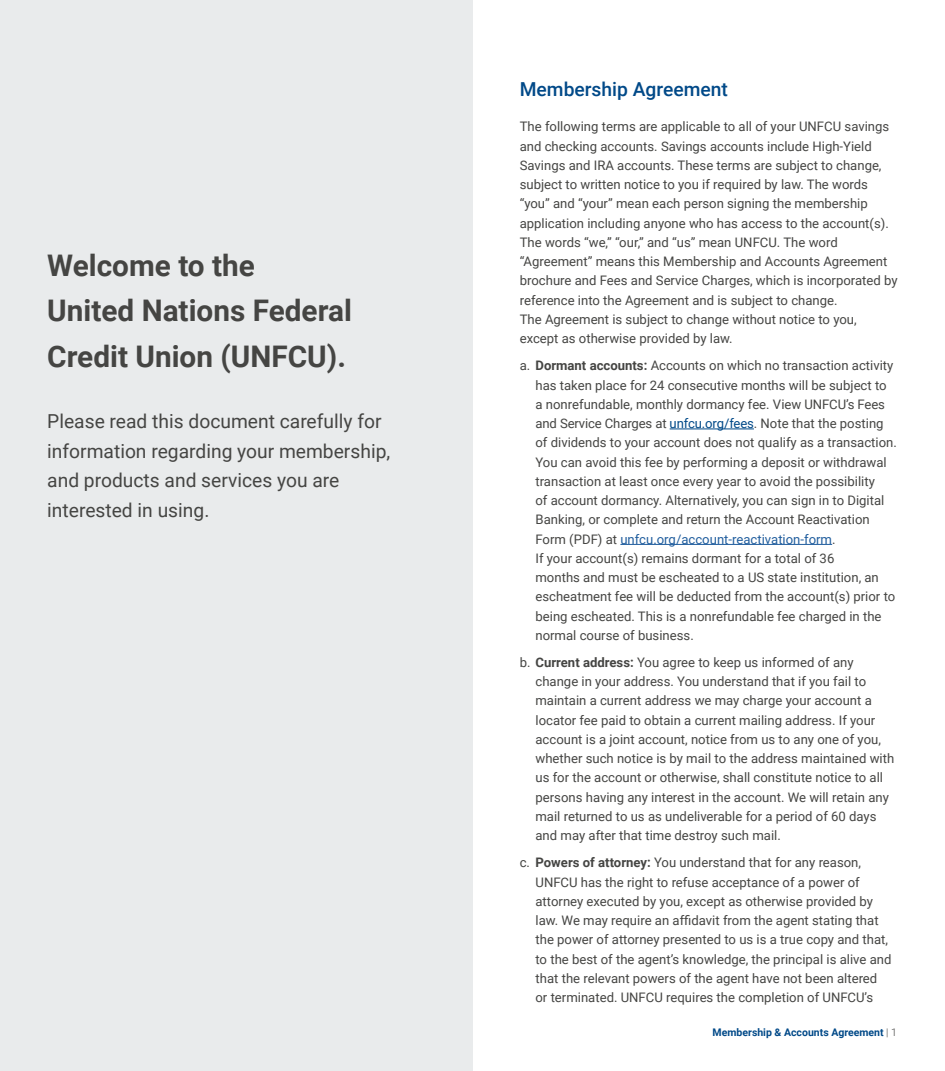
<style>
.page{position:relative;width:945px;height:1071px;background:#fff}
.page>*{position:absolute;margin:0;border:0;box-sizing:border-box;transform-origin:0 0}
.t1{font:700 29.75px/45.5px "Roboto";color:#454543}
.t2{font:19.25px/29.8px "Roboto";color:#454543}
.t3{font:500 19.25px "Roboto";color:#004988}
.t4{font:13.12px/19.2px "Roboto";color:#454543}
.t5{font:700 10.5px "Roboto";color:#004988}
.s1{font-weight:700}
.s2{color:#004988}
.s3{color:#215e9e}
.s4{font-weight:300;color:#454543}
</style>
<div class="page">
<div style="left:0;top:0;width:472px;height:1071px;background:#e9ebec"></div>
<hr style="left:670px;top:429px;width:84px;height:1px;background:#004988">
<hr style="left:620px;top:544px;width:212px;height:1px;background:#215e9e">
<h1 class="t1" style="left:47px;top:241px;width:306px">Welcome to the<br>United Nations Federal<br>Credit Union (UNFCU).</h1>
<h2 class="t2" style="left:47px;top:405px;width:345px">Please read this document carefully for information regarding your membership, and products and services you are interested in using.</h2>
<h2 class="t3" style="left:520px;top:76px;width:210px">Membership Agreement</h2>
<p class="t4" style="left:520px;top:117px;width:379px">The following terms are applicable to all of your UNFCU savings and checking accounts. Savings accounts include High-Yield Savings and IRA accounts. These terms are subject to change, subject to written notice to you if required by law. The words “you” and “your” mean each person signing the membership application including anyone who has access to the account(s).<br>The words “we,” “our,” and “us” mean UNFCU. The word “Agreement” means this Membership and Accounts Agreement brochure and Fees and Service Charges, which is incorporated by reference into the Agreement and is subject to change.<br>The Agreement is subject to change without notice to you, except as otherwise provided by law.</p>
<p class="t4" style="left:536px;top:355px;width:363px;text-indent:-16px">a. <span class="s1">Dormant accounts:</span> Accounts on which no transaction activity has taken place for 24 consecutive months will be subject to a nonrefundable, monthly dormancy fee. View UNFCU’s Fees and Service Charges at <span class="s2">unfcu.org/fees</span>. Note that the posting of dividends to your account does not qualify as a transaction.<br>You can avoid this fee by performing a deposit or withdrawal transaction at least once every year to avoid the possibility<br>of account dormancy. Alternatively, you can sign in to Digital Banking, or complete and return the Account Reactivation Form (PDF) at <span class="s3">unfcu.org/account-reactivation-form</span>.<br>If your account(s) remains dormant for a total of 36<br>months and must be escheated to a US state institution, an escheatment fee will be deducted from the account(s) prior to being escheated. This is a nonrefundable fee charged in the normal course of business.</p>
<p class="t4" style="left:536px;top:652px;width:360px;text-indent:-16px">b. <span class="s1">Current address:</span> You agree to keep us informed of any change in your address. You understand that if you fail to maintain a current address we may charge your account a locator fee paid to obtain a current mailing address. If your account is a joint account, notice from us to any one of you, whether such notice is by mail to the address maintained with us for the account or otherwise, shall constitute notice to all persons having any interest in the account. We will retain any mail returned to us as undeliverable for a period of 60 days and may after that time destroy such mail.</p>
<p class="t4" style="left:536px;top:853px;width:358px;text-indent:-16px">c. <span class="s1">Powers of attorney:</span> You understand that for any reason, UNFCU has the right to refuse acceptance of a power of attorney executed by you, except as otherwise provided by law. We may require an affidavit from the agent stating that the power of attorney presented to us is a true copy and that, to the best of the agent’s knowledge, the principal is alive and that the relevant powers of the agent have not been altered or terminated. UNFCU requires the completion of UNFCU’s</p>
<p class="t5" style="left:713px;top:1025px;width:186px">Membership &amp; Accounts Agreement <span class="s4">| 1</span></p>
</div>
